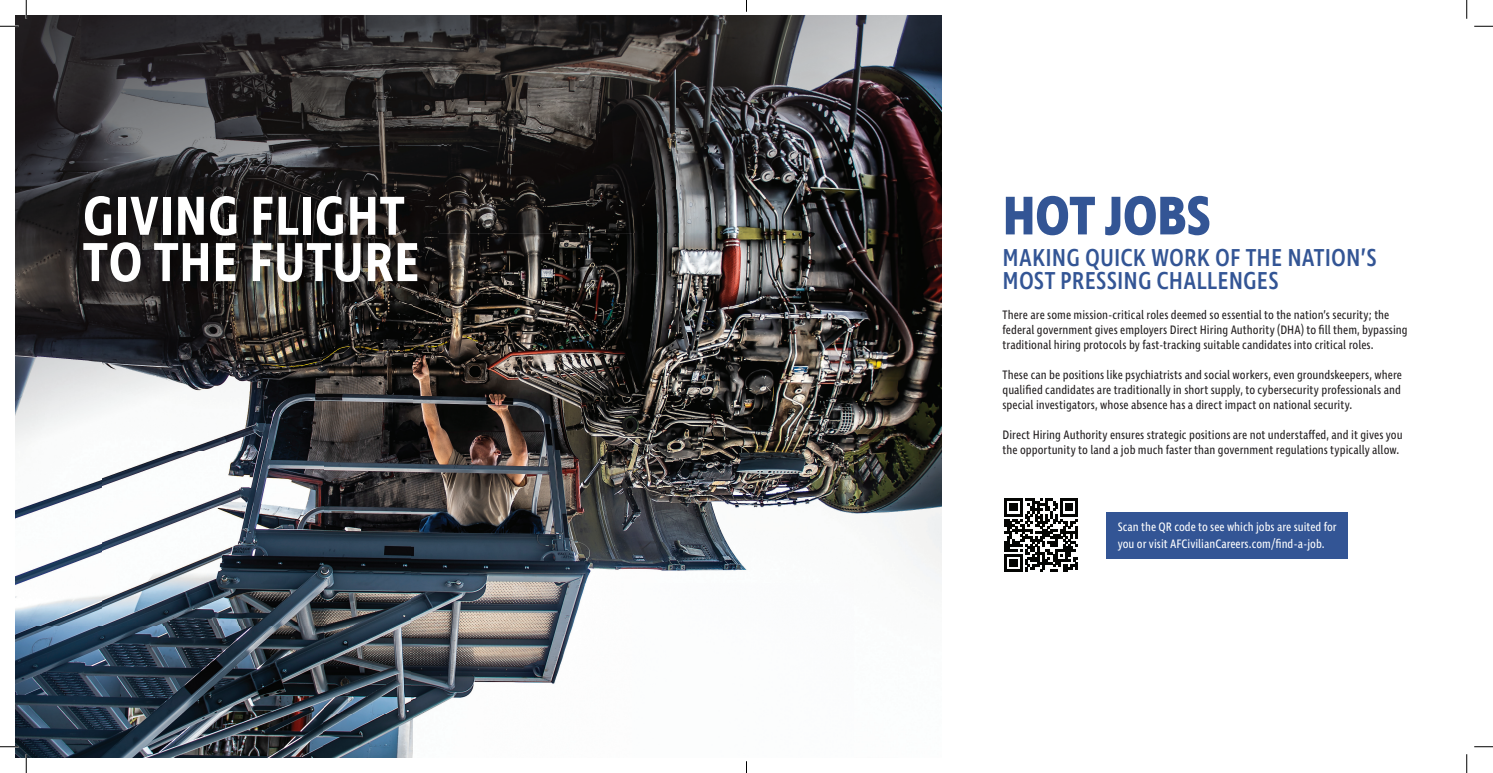
<style>
.page{position:relative;width:1493px;height:773px;background:#fff}
.page>*{position:absolute;margin:0;border:0;box-sizing:border-box;transform-origin:0 0}
.t1{font:600 56px/46.2px "Ingra Cd";letter-spacing:.01em;color:#fff}
.t2{font:700 55.5px "Ingra Cd";letter-spacing:-.01em;color:#335595}
.t3{font:500 25px/23.8px "Ingra Cd";letter-spacing:.005em;color:#335595}
.t4{font:12.5px/15px "Ingra Cd";letter-spacing:.005em;color:#231f20}
.t5{font:12.5px/17.5px "Ingra Cd";color:#fff}
</style>
<div class="page">
<img style="left:15px;top:15px;width:882px;height:174px">
<img style="left:897px;top:15px;width:44px;height:569px">
<img style="left:15px;top:189px;width:88px;height:437px">
<img style="left:103px;top:189px;width:794px;height:44px">
<img style="left:412px;top:233px;width:485px;height:525px">
<img style="left:103px;top:303px;width:220px;height:323px">
<img style="left:323px;top:303px;width:89px;height:455px">
<img style="left:15px;top:626px;width:309px;height:132px">
<img style="left:80px;top:193px;width:358px;height:110px">
<svg style="left:1004px;top:498px;width:74px;height:74px"></svg>
<div style="left:1106px;top:512px;width:241px;height:46px;background:#335595"></div>
<svg style="left:0;top:25px;width:19px;height:2px"></svg>
<svg style="left:1474px;top:25px;width:18px;height:2px"></svg>
<svg style="left:0;top:745px;width:19px;height:2px"></svg>
<svg style="left:1474px;top:746px;width:18px;height:1px"></svg>
<svg style="left:25px;top:0;width:2px;height:19px"></svg>
<svg style="left:25px;top:754px;width:2px;height:18px"></svg>
<svg style="left:1466px;top:0;width:1px;height:19px"></svg>
<svg style="left:1466px;top:754px;width:1px;height:18px"></svg>
<h1 class="t1" style="left:83px;top:195px;width:339px">GIVING FLIGHT<br>TO THE FUTURE</h1>
<h2 class="t2" style="left:1002px;top:181px;width:209px">HOT JOBS</h2>
<h3 class="t3" style="left:1002px;top:247px;width:376px">MAKING QUICK WORK OF THE NATION’S<br>MOST PRESSING CHALLENGES</h3>
<p class="t4" style="left:1002px;top:308px;width:406px">There are some mission-critical roles deemed so essential to the nation’s security; the federal government gives employers Direct Hiring Authority (DHA) to fill them, bypassing traditional hiring protocols by fast-tracking suitable candidates into critical roles.</p>
<p class="t4" style="left:1002px;top:368px;width:401px;text-align:justify">These can be positions like psychiatrists and social workers, even groundskeepers, where qualified candidates are traditionally in short supply, to cybersecurity professionals and special investigators, whose absence has a direct impact on national security.</p>
<p class="t4" style="left:1002px;top:428px;width:402px">Direct Hiring Authority ensures strategic positions are not understaffed, and it gives you the opportunity to land a job much faster than government regulations typically allow.</p>
<p class="t5" style="left:1118px;top:518px;width:220px">Scan the QR code to see which jobs are suited for you or visit AFCivilianCareers.com/find-a-job.</p>
</div>
